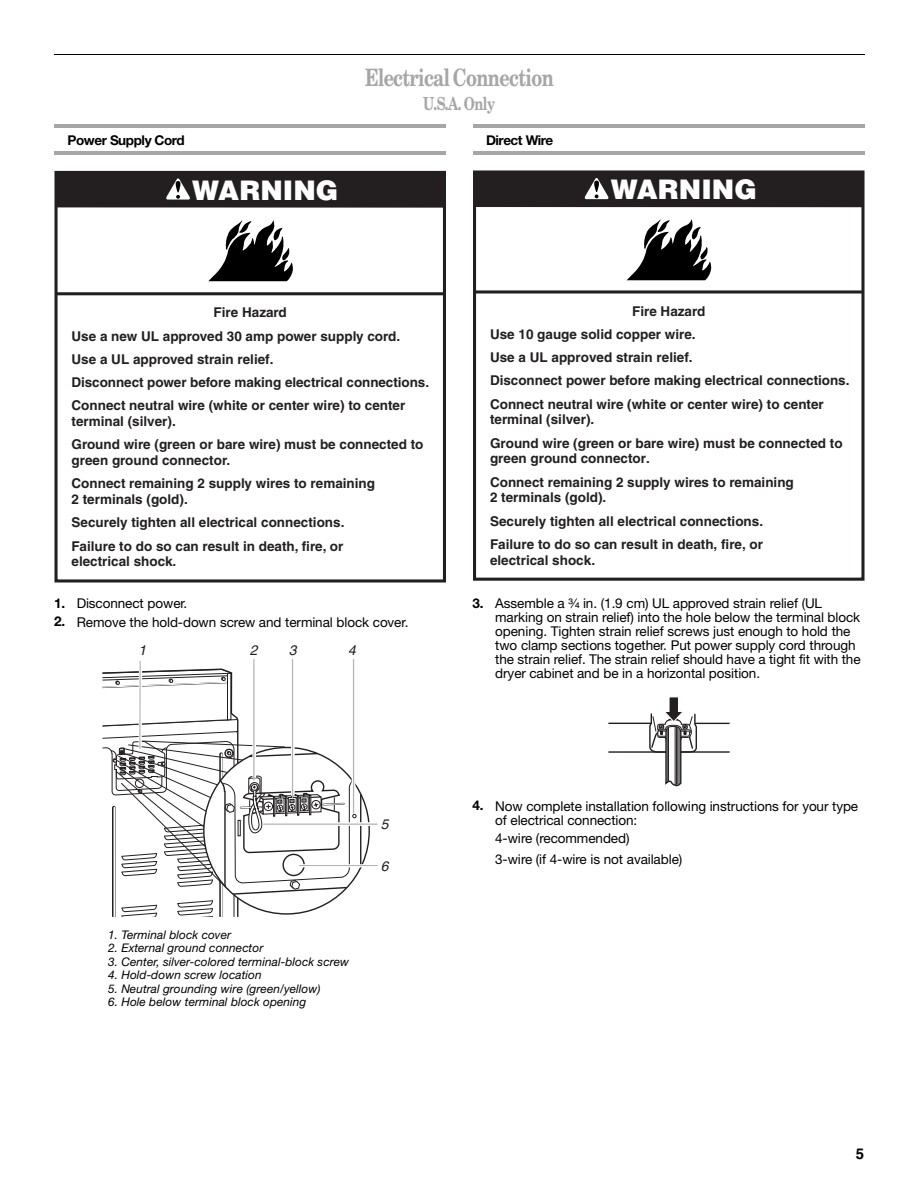
<style>
.page{position:relative;width:918px;height:1188px;background:#fff}
.page>*{position:absolute;margin:0;border:0;box-sizing:border-box;transform-origin:0 0}
.t1{font:900 27px "Helvetica";color:#fff}
.t2{font:700 24px "New Century Schlbk";letter-spacing:-.035em;color:#a6a6a6;scale:.74 1}
.t3{font:700 18px "New Century Schlbk";color:#a6a6a6;scale:.74 1}
.t4{font:700 15px "Helvetica";color:#000}
.t5{font:italic 13.95px "Helvetica";color:#231f20}
.t6{font:700 13.5px/23.2px "Helvetica";color:#231f20}
.t7{font:13.5px/14px "Helvetica Neue";letter-spacing:-.005em;color:#000}
.t8{font:700 13.5px "Helvetica Neue";letter-spacing:-.035em;color:#000}
.t9{font:italic 11.85px "Helvetica Neue";letter-spacing:.005em;color:#000}
.s1{font-weight:700}
.s2{font-family:"Helvetica Fraction"}
</style>
<div class="page">
<hr style="left:55px;top:54px;width:809px;height:1px;background:#000">
<hr style="left:56px;top:125px;width:390px;height:3px;background:#a6a6a6">
<hr style="left:56px;top:152px;width:390px;height:3px;background:#a6a6a6">
<hr style="left:475px;top:125px;width:389px;height:3px;background:#a6a6a6">
<hr style="left:475px;top:152px;width:389px;height:3px;background:#a6a6a6">
<hr style="left:56px;top:292px;width:388px;height:3px;background:#231f20">
<div style="left:54px;top:171px;width:392px;height:412px;border:3px solid #231f20"></div>
<div style="left:56px;top:171px;width:388px;height:37px;background:#231f20"></div>
<svg style="left:166px;top:178px;width:24px;height:22px"></svg>
<svg style="left:208px;top:220px;width:85px;height:61px"></svg>
<svg style="left:102px;top:668px;width:260px;height:249px"></svg>
<div style="left:238px;top:820px;width:3px;height:16px;background:#fff;border:1px solid #231f20"></div>
<hr style="left:291px;top:659px;width:4px;height:137px;background:#f8f8f9">
<hr style="left:292px;top:659px;width:1px;height:140px;background:#b2b3b7">
<hr style="left:252px;top:659px;width:4px;height:119px;background:#fff">
<hr style="left:253px;top:659px;width:2px;height:122px;background:#b2b3b7">
<hr style="left:139px;top:661px;width:3px;height:86px;background:#fff">
<hr style="left:139px;top:661px;width:2px;height:88px;background:#b2b3b7">
<svg style="left:264px;top:822px;width:114px;height:4px"></svg>
<hr style="left:263px;top:824px;width:115px;height:1px;background:#b2b3b7">
<hr style="left:298px;top:864px;width:81px;height:3px;background:#fff">
<hr style="left:299px;top:865px;width:79px;height:1px;background:#b2b3b7">
<hr style="left:352px;top:659px;width:3px;height:151px;background:#fff">
<hr style="left:353px;top:659px;width:1px;height:154px;background:#b2b3b7">
<svg style="left:477px;top:290px;width:383px;height:4px;background:#565354"></svg>
<div style="left:473px;top:170px;width:391px;height:411px;border:3px solid #231f20"></div>
<div style="left:475px;top:171px;width:388px;height:36px;background:#231f20"></div>
<svg style="left:584px;top:178px;width:25px;height:21px"></svg>
<svg style="left:627px;top:219px;width:85px;height:61px"></svg>
<hr style="left:608px;top:723px;width:43px;height:1px;background:#231f20">
<hr style="left:695px;top:723px;width:35px;height:1px;background:#231f20">
<hr style="left:608px;top:751px;width:122px;height:2px;background:#231f20">
<svg style="left:649px;top:697px;width:49px;height:89px"></svg>
<p class="t8" style="left:68px;top:135px;width:119px">Power Supply Cord</p>
<h1 class="t1" style="left:192px;top:180px;width:148px">WARNING</h1>
<h2 class="t2" style="left:365px;top:68px;width:257px">Electrical Connection</h2>
<h3 class="t3" style="left:423px;top:97px;width:99px">U.S.A. Only</h3>
<p class="t8" style="left:486px;top:135px;width:69px">Direct Wire</p>
<h1 class="t1" style="left:611px;top:180px;width:148px">WARNING</h1>
<p class="t6" style="left:72px;top:302px;width:359px;text-indent:142px">Fire Hazard<br>Use a new UL approved 30 amp power supply cord.<br>Use a UL approved strain relief.<br>Disconnect power before making electrical connections.<br>Connect neutral wire (white or center wire) to center</p>
<p class="t6" style="left:72px;top:411px;width:354px">terminal (silver).<br>Ground wire (green or bare wire) must be connected to</p>
<p class="t6" style="left:72px;top:450px;width:305px">green ground connector.<br>Connect remaining 2 supply wires to remaining</p>
<p class="t6" style="left:72px;top:489px;width:274px">2 terminals (gold).<br>Securely tighten all electrical connections.<br>Failure to do so can result in death, fire, or</p>
<p class="t6" style="left:72px;top:551px;width:106px">electrical shock.</p>
<p class="t7" style="left:54px;top:598px;width:135px"><span class="s1">1.</span> Disconnect power.</p>
<p class="t7" style="left:54px;top:616px;width:356px"><span class="s1">2.</span> Remove the hold-down screw and terminal block cover.</p>
<p class="t5" style="left:138px;top:645px;width:12px">1</p>
<p class="t5" style="left:250px;top:645px;width:12px">2</p>
<p class="t5" style="left:289px;top:645px;width:12px">3</p>
<p class="t5" style="left:348px;top:645px;width:12px">4</p>
<p class="t6" style="left:490px;top:300px;width:361px;text-indent:142px">Fire Hazard<br>Use 10 gauge solid copper wire.<br>Use a UL approved strain relief.<br>Disconnect power before making electrical connections.<br>Connect neutral wire (white or center wire) to center</p>
<p class="t6" style="left:490px;top:409px;width:354px">terminal (silver).<br>Ground wire (green or bare wire) must be connected to</p>
<p class="t6" style="left:490px;top:448px;width:305px">green ground connector.<br>Connect remaining 2 supply wires to remaining</p>
<p class="t6" style="left:490px;top:487px;width:275px">2 terminals (gold).<br>Securely tighten all electrical connections.<br>Failure to do so can result in death, fire, or</p>
<p class="t6" style="left:490px;top:549px;width:107px">electrical shock.</p>
<p class="t7" style="left:495px;top:598px;width:367px;text-indent:-23px"><span class="s1">3.</span> Assemble a <span class="s2">³⁄₄</span> in. (1.9 cm) UL approved strain relief (UL marking on strain relief) into the hole below the terminal block opening. Tighten strain relief screws just enough to hold the two clamp sections together. Put power supply cord through the strain relief. The strain relief should have a tight fit with the dryer cabinet and be in a horizontal position.</p>
<p class="t9" style="left:108px;top:930px;width:125px">1. Terminal block cover</p>
<p class="t9" style="left:108px;top:944px;width:157px">2. External ground connector</p>
<p class="t9" style="left:108px;top:957px;width:243px">3. Center, silver-colored terminal-block screw</p>
<p class="t9" style="left:108px;top:971px;width:155px">4. Hold-down screw location</p>
<p class="t9" style="left:108px;top:984px;width:214px">5. Neutral grounding wire (green/yellow)</p>
<p class="t9" style="left:108px;top:998px;width:200px">6. Hole below terminal block opening</p>
<p class="t5" style="left:381px;top:819px;width:12px">5</p>
<p class="t5" style="left:381px;top:861px;width:12px">6</p>
<p class="t7" style="left:495px;top:800px;width:364px;text-indent:-23px"><span class="s1">4.</span> Now complete installation following instructions for your type of electrical connection:</p>
<p class="t7" style="left:495px;top:829px;width:189px;line-height:21.3px">4-wire (recommended)<br>3-wire (if 4-wire is not available)</p>
<p class="t4" style="left:856px;top:1148px;width:10px">5</p>
</div>
